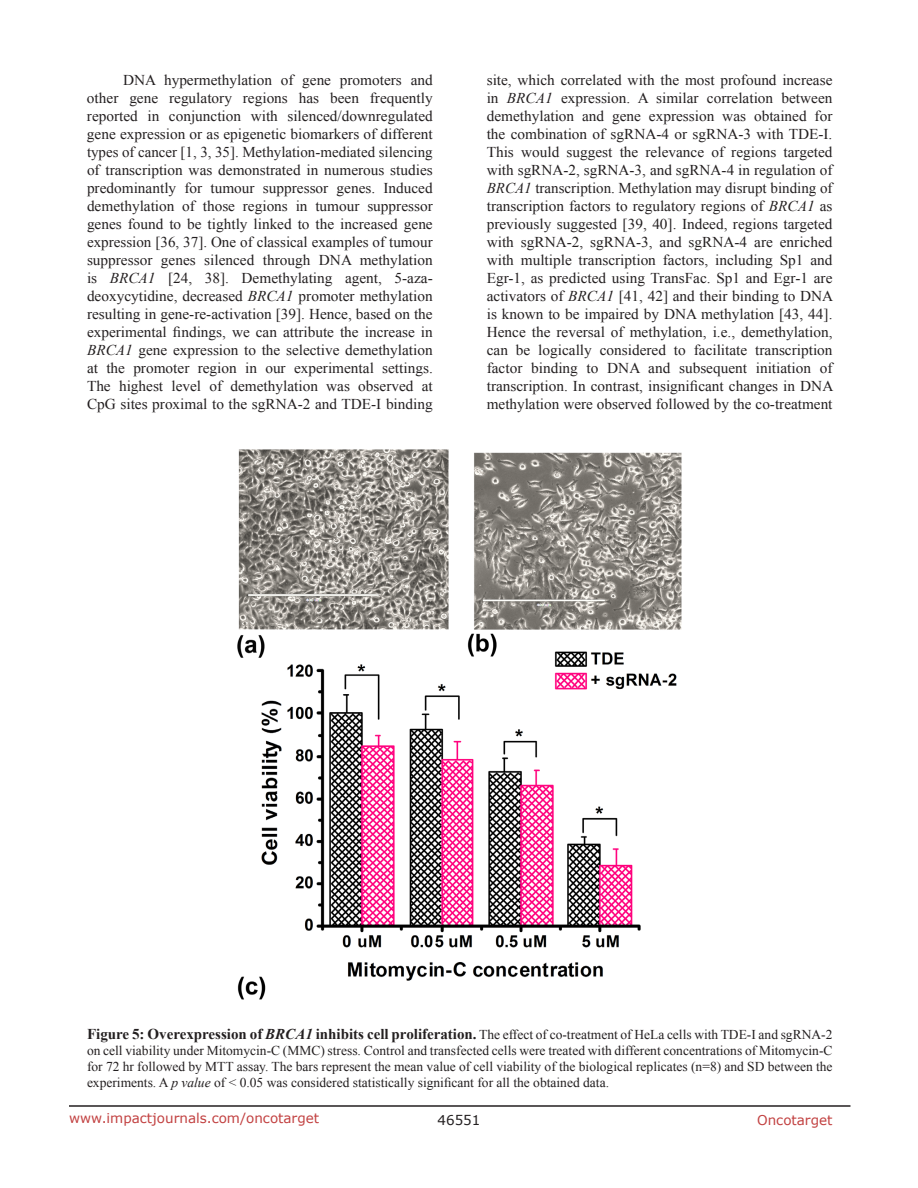
<style>
.page{position:relative;width:918px;height:1188px;background:#fff}
.page>*{position:absolute;margin:0;border:0;box-sizing:border-box;transform-origin:0 0}
.t1{font:15px/18px "Times New Roman";color:#231f20;text-align:justify}
.t2{font:13.5px/16.2px "Times New Roman";color:#231f20;text-align:justify}
.t3{font:13.5px "Verdana";color:#c24141}
.t4{font:13.5px "Verdana";color:#231f20}
.s1{font-style:italic}
.s2{font-weight:700;font-size:15px}
.s3{font-weight:700;font-style:italic;font-size:15px}
</style>
<div class="page">
<hr style="left:69px;top:1105px;width:781px;height:2px;background:#231f20">
<img style="left:237px;top:449px;width:445px;height:551px">
<p class="t1" style="left:87px;top:71px;width:347px;text-indent:36px">DNA hypermethylation of gene promoters and other gene regulatory regions has been frequently reported in conjunction with silenced/downregulated gene expression or as epigenetic biomarkers of different types of cancer [1, 3, 35]. Methylation-mediated silencing of transcription was demonstrated in numerous studies predominantly for tumour suppressor genes. Induced demethylation of those regions in tumour suppressor genes found to be tightly linked to the increased gene expression [36, 37]. One of classical examples of tumour suppressor genes silenced through DNA methylation is <span class="s1">BRCA1</span> [24, 38]. Demethylating agent, 5-aza&shy;deoxycytidine, decreased <span class="s1">BRCA1</span> promoter methylation resulting in gene-re-activation [39]. Hence, based on the experimental findings, we can attribute the increase in <span class="s1">BRCA1</span> gene expression to the selective demethylation at the promoter region in our experimental settings.<br>The highest level of demethylation was observed at CpG sites proximal to the sgRNA-2 and TDE-I binding</p>
<p class="t1" style="left:487px;top:71px;width:348px">site, which correlated with the most profound increase in <span class="s1">BRCA1</span> expression. A similar correlation between demethylation and gene expression was obtained for the combination of sgRNA-4 or sgRNA-3 with TDE-I.<br>This would suggest the relevance of regions targeted with sgRNA-2, sgRNA-3, and sgRNA-4 in regulation of <span class="s1">BRCA1</span> transcription. Methylation may disrupt binding of transcription factors to regulatory regions of <span class="s1">BRCA1</span> as previously suggested [39, 40]. Indeed, regions targeted with sgRNA-2, sgRNA-3, and sgRNA-4 are enriched with multiple transcription factors, including Sp1 and Egr-1, as predicted using TransFac. Sp1 and Egr-1 are activators of <span class="s1">BRCA1</span> [41, 42] and their binding to DNA is known to be impaired by DNA methylation [43, 44].<br>Hence the reversal of methylation, i.e., demethylation, can be logically considered to facilitate transcription factor binding to DNA and subsequent initiation of transcription. In contrast, insignificant changes in DNA methylation were observed followed by the co-treatment</p>
<p class="t2" style="left:87px;top:1026px;width:747px"><span class="s2">Figure 5: Overexpression of</span> <span class="s3">BRCA1</span> <span class="s2">inhibits cell proliferation.</span> The effect of co-treatment of HeLa cells with TDE-I and sgRNA-2 on cell viability under Mitomycin-C (MMC) stress. Control and transfected cells were treated with different concentrations of Mitomycin-C for 72 hr followed by MTT assay. The bars represent the mean value of cell viability of the biological replicates (n=8) and SD between the experiments. A <span class="s1">p value</span> of &lt; 0.05 was considered statistically significant for all the obtained data.</p>
<p class="t3" style="left:69px;top:1109px;width:252px">www.impactjournals.com/oncotarget</p>
<p class="t4" style="left:438px;top:1111px;width:44px">46551</p>
<p class="t3" style="left:757px;top:1111px;width:77px">Oncotarget</p>
</div>
